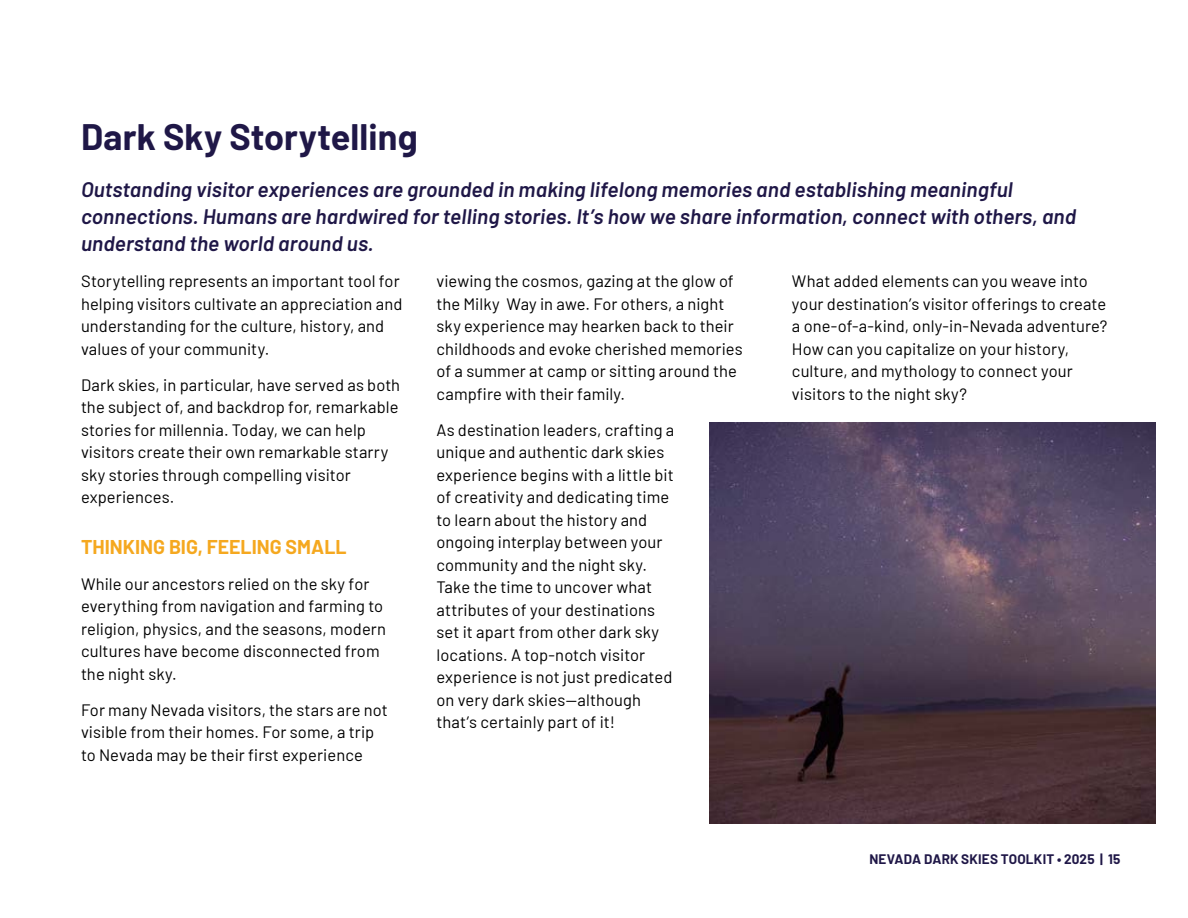
<style>
.page{position:relative;width:1188px;height:918px;background:#fff}
.page>*{position:absolute;margin:0;border:0;box-sizing:border-box;transform-origin:0 0}
.t1{font:700 36px "Barlow";letter-spacing:.005em;color:#1f1747}
.t2{font:italic 600 21px/27px "Barlow";letter-spacing:.005em;color:#1f1747}
.t3{font:700 19.5px "Barlow";color:#f5a81f}
.t4{font:16.5px/22.5px "Barlow";letter-spacing:.005em;color:#000}
.t5{font:700 13.5px "Barlow";letter-spacing:.015em;color:#1f1747}
</style>
<div class="page">
<img style="left:710px;top:422px;width:446px;height:402px">
<h1 class="t1" style="left:81px;top:110px;width:338px">Dark Sky Storytelling</h1>
<p class="t2" style="left:81px;top:175px;width:997px">Outstanding visitor experiences are grounded in making lifelong memories and establishing meaningful connections. Humans are hardwired for telling stories. It’s how we share information, connect with others, and understand the world around us.</p>
<p class="t4" style="left:81px;top:269px;width:323px">Storytelling represents an important tool for helping visitors cultivate an appreciation and understanding for the culture, history, and values of your community.</p>
<p class="t4" style="left:81px;top:372px;width:321px">Dark skies, in particular, have served as both the subject of, and backdrop for, remarkable stories for millennia. Today, we can help visitors create their own remarkable starry sky stories through compelling visitor experiences.</p>
<p class="t3" style="left:81px;top:532px;width:267px">THINKING BIG, FEELING SMALL</p>
<p class="t4" style="left:81px;top:571px;width:307px">While our ancestors relied on the sky for everything from navigation and farming to religion, physics, and the seasons, modern cultures have become disconnected from the night sky.</p>
<p class="t4" style="left:81px;top:697px;width:308px">For many Nevada visitors, the stars are not visible from their homes. For some, a trip to Nevada may be their first experience</p>
<p class="t4" style="left:436px;top:269px;width:308px">viewing the cosmos, gazing at the glow of the Milky Way in awe. For others, a night sky experience may hearken back to their childhoods and evoke cherished memories of a summer at camp or sitting around the campfire with their family.</p>
<p class="t4" style="left:436px;top:417px;width:239px">As destination leaders, crafting a unique and authentic dark skies experience begins with a little bit of creativity and dedicating time to learn about the history and ongoing interplay between your community and the night sky.<br>Take the time to uncover what attributes of your destinations set it apart from other dark sky locations. A top-notch visitor experience is not just predicated on very dark skies—although that’s certainly part of it!</p>
<p class="t4" style="left:792px;top:269px;width:317px">What added elements can you weave into your destination’s visitor offerings to create a one-of-a-kind, only-in-Nevada adventure?<br>How can you capitalize on your history, culture, and mythology to connect your visitors to the night sky?</p>
<p class="t5" style="left:869px;top:849px;width:253px">NEVADA DARK SKIES TOOLKIT • 2025 | 15</p>
</div>
